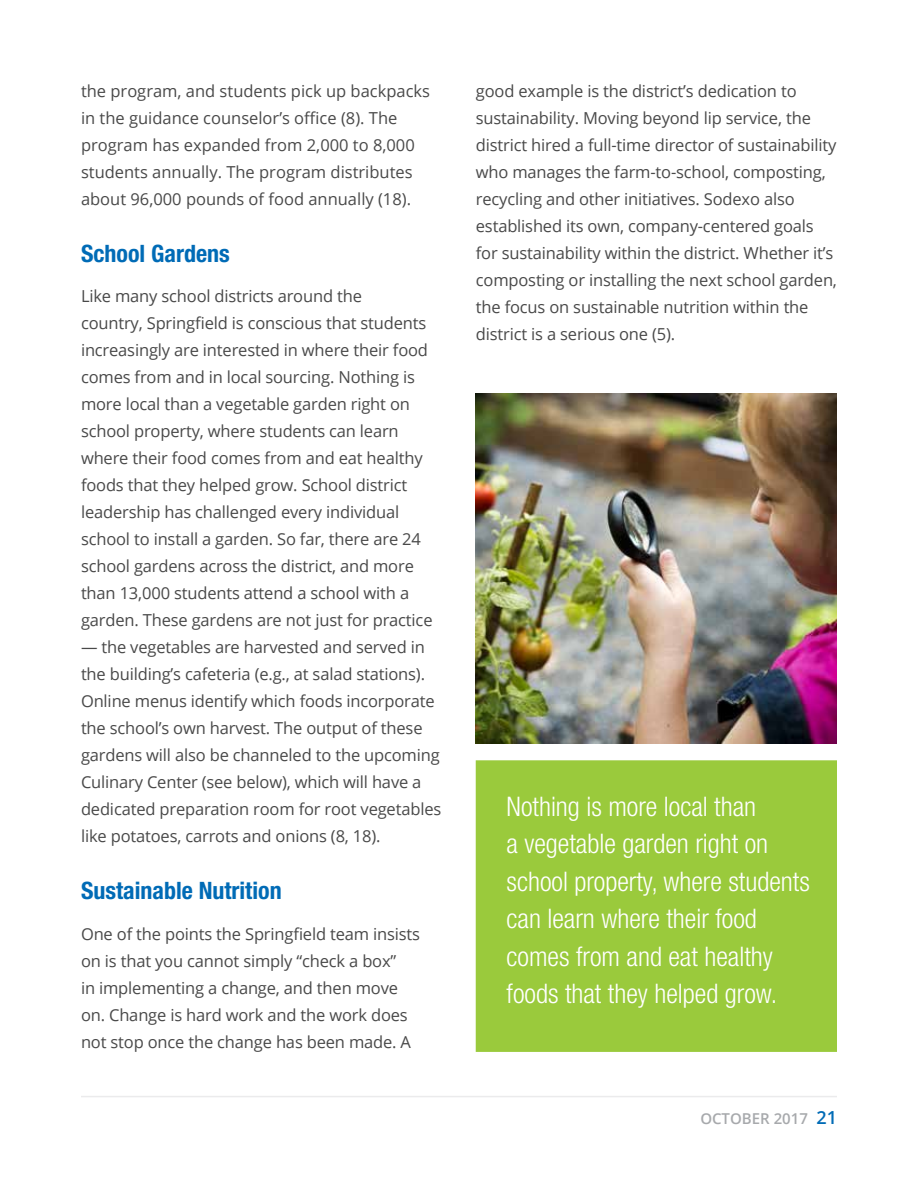
<style>
.page{position:relative;width:918px;height:1188px;background:#fff}
.page>*{position:absolute;margin:0;border:0;box-sizing:border-box;transform-origin:0 0}
.t1{font:300 condensed 27px/37.5px "Helvetica Neue LT Std";color:#fff}
.t2{font:700 condensed 24px "Helvetica Neue LT Std";color:#006bb6}
.t3{font:16.5px/27px "Open Sans";letter-spacing:-.01em;color:#494949}
.t4{font:600 15px "Open Sans";color:#a7a9ac}
.s1{font-size:18px;color:#006bb6}
</style>
<div class="page">
<hr style="left:81px;top:1096px;width:756px;height:1px;background:#ebebec">
<div style="left:476px;top:760px;width:361px;height:292px;background:#9aca3c"></div>
<img style="left:476px;top:393px;width:361px;height:350px">
<p class="t3" style="left:81px;top:77px;width:351px">the program, and students pick up backpacks in the guidance counselor’s office (8). The program has expanded from 2,000 to 8,000 students annually. The program distributes about 96,000 pounds of food annually (18).</p>
<h2 class="t2" style="left:81px;top:239px;width:150px">School Gardens</h2>
<p class="t3" style="left:81px;top:282px;width:353px">Like many school districts around the<br>country, Springfield is conscious that students increasingly are interested in where their food comes from and in local sourcing. Nothing is more local than a vegetable garden right on school property, where students can learn where their food comes from and eat healthy foods that they helped grow. School district leadership has challenged every individual school to install a garden. So far, there are 24 school gardens across the district, and more than 13,000 students attend a school with a garden. These gardens are not just for practice</p>
<p class="t3" style="left:81px;top:633px;width:362px">— the vegetables are harvested and served in the building’s cafeteria (e.g., at salad stations).<br>Online menus identify which foods incorporate the school’s own harvest. The output of these gardens will also be channeled to the upcoming Culinary Center (see below), which will have a dedicated preparation room for root vegetables like potatoes, carrots and onions (8, 18).</p>
<h2 class="t2" style="left:81px;top:876px;width:202px">Sustainable Nutrition</h2>
<p class="t3" style="left:81px;top:920px;width:341px">One of the points the Springfield team insists on is that you cannot simply “check a box”<br>in implementing a change, and then move on. Change is hard work and the work does not stop once the change has been made. A</p>
<p class="t3" style="left:476px;top:77px;width:363px">good example is the district’s dedication to sustainability. Moving beyond lip service, the district hired a full-time director of sustainability who manages the farm-to-school, composting, recycling and other initiatives. Sodexo also established its own, company-centered goals for sustainability within the district. Whether it’s composting or installing the next school garden, the focus on sustainable nutrition within the district is a serious one (5).</p>
<h1 class="t1" style="left:507px;top:787px;width:305px">Nothing is more local than<br>a vegetable garden right on school property, where students can learn where their food comes from and eat healthy foods that they helped grow.</h1>
<p class="t4" style="left:700px;top:1108px;width:138px">OCTOBER 2017 <span class="s1">21</span></p>
</div>
